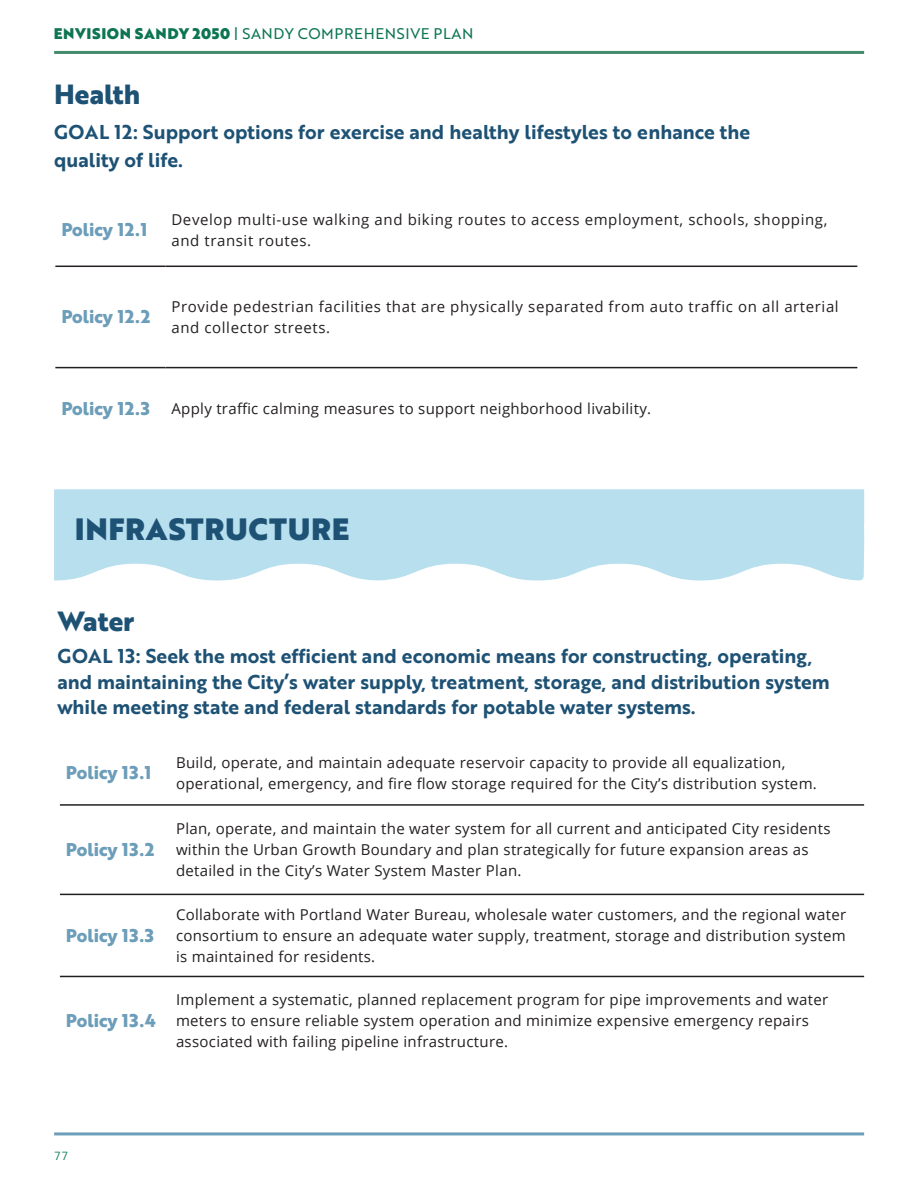
<style>
.page{position:relative;width:918px;height:1188px;background:#fff}
.page>*{position:absolute;margin:0;border:0;box-sizing:border-box;transform-origin:0 0}
.Header_1{font:30px "Brother 1816 Black";letter-spacing:.02em;color:#1e5275}
.t1{font:700 27px "Brother 1816 Extra";color:#1e5275}
.t2{font:19.5px/25.5px "Brother 1816 Bold";color:#1e5275}
.Body{font:700 18px "Brother 1816 Extra";color:#6c9db9}
.Body-2{font:15px/21px "Open Sans";letter-spacing:.02em;color:#231f20}
.Body-3{font:15px/21px "Open Sans";letter-spacing:.04em;color:#231f20}
.t3{font:15px "Brother 1816 Regular";letter-spacing:.04em;color:#0d7552}
.t4{font:12px "Syabil";color:#0d7552}
.s1{font-family:"Brother 1816 Black"}
</style>
<div class="page">
<hr style="left:54px;top:51px;width:810px;height:3px;background:#448c6e">
<hr style="left:54px;top:1132px;width:810px;height:3px;background:#6c9db9">
<hr style="left:55px;top:266px;width:110px;height:1px;background:#231f20">
<hr style="left:165px;top:266px;width:692px;height:1px;background:#231f20">
<hr style="left:55px;top:367px;width:110px;height:1px;background:#231f20">
<hr style="left:165px;top:367px;width:692px;height:1px;background:#231f20">
<hr style="left:60px;top:804px;width:110px;height:2px;background:#231f20">
<hr style="left:170px;top:804px;width:694px;height:2px;background:#231f20">
<hr style="left:60px;top:894px;width:110px;height:1px;background:#231f20">
<hr style="left:170px;top:894px;width:694px;height:1px;background:#231f20">
<hr style="left:60px;top:976px;width:110px;height:1px;background:#231f20">
<hr style="left:170px;top:976px;width:694px;height:1px;background:#231f20">
<svg style="left:54px;top:489px;width:811px;height:91px;background:#bde1ef"></svg>
<p class="t3" style="left:54px;top:23px;width:421px"><span class="s1">ENVISION SANDY 2050</span> | SANDY COMPREHENSIVE PLAN</p>
<p class="t1" style="left:54px;top:73px;width:88px">Health</p>
<p class="t2" style="left:54px;top:117px;width:698px;line-height:28.5px">GOAL 12: Support options for exercise and healthy lifestyles to enhance the quality of life.</p>
<p class="Body" style="left:61px;top:216px;width:87px">Policy 12.1</p>
<p class="Body-3" style="left:171px;top:208px;width:657px">Develop multi-use walking and biking routes to access employment, schools, shopping, and transit routes.</p>
<p class="Body" style="left:61px;top:303px;width:91px">Policy 12.2</p>
<p class="Body-3" style="left:171px;top:296px;width:669px">Provide pedestrian facilities that are physically separated from auto traffic on all arterial and collector streets.</p>
<p class="Body" style="left:61px;top:395px;width:90px">Policy 12.3</p>
<p class="Body-2" style="left:171px;top:398px;width:481px">Apply traffic calming measures to support neighborhood livability.</p>
<p class="Header_1" style="left:75px;top:506px;width:276px">INFRASTRUCTURE</p>
<p class="t1" style="left:57px;top:601px;width:79px">Water</p>
<p class="t2" style="left:57px;top:643px;width:774px">GOAL 13: Seek the most efficient and economic means for constructing, operating, and maintaining the City’s water supply, treatment, storage, and distribution system while meeting state and federal standards for potable water systems.</p>
<p class="Body" style="left:66px;top:759px;width:87px">Policy 13.1</p>
<p class="Body-2" style="left:176px;top:752px;width:642px">Build, operate, and maintain adequate reservoir capacity to provide all equalization, operational, emergency, and fire flow storage required for the City’s distribution system.</p>
<p class="Body" style="left:66px;top:836px;width:90px">Policy 13.2</p>
<p class="Body" style="left:66px;top:922px;width:90px">Policy 13.3</p>
<p class="Body" style="left:66px;top:1007px;width:92px">Policy 13.4</p>
<p class="Body-2" style="left:176px;top:818px;width:656px">Plan, operate, and maintain the water system for all current and anticipated City residents within the Urban Growth Boundary and plan strategically for future expansion areas as detailed in the City’s Water System Master Plan.</p>
<p class="Body-2" style="left:176px;top:904px;width:672px;text-align:justify">Collaborate with Portland Water Bureau, wholesale water customers, and the regional water consortium to ensure an adequate water supply, treatment, storage and distribution system is maintained for residents.</p>
<p class="Body-2" style="left:176px;top:989px;width:654px">Implement a systematic, planned replacement program for pipe improvements and water meters to ensure reliable system operation and minimize expensive emergency repairs associated with failing pipeline infrastructure.</p>
<p class="t4" style="left:54px;top:1149px;width:15px">77</p>
</div>
